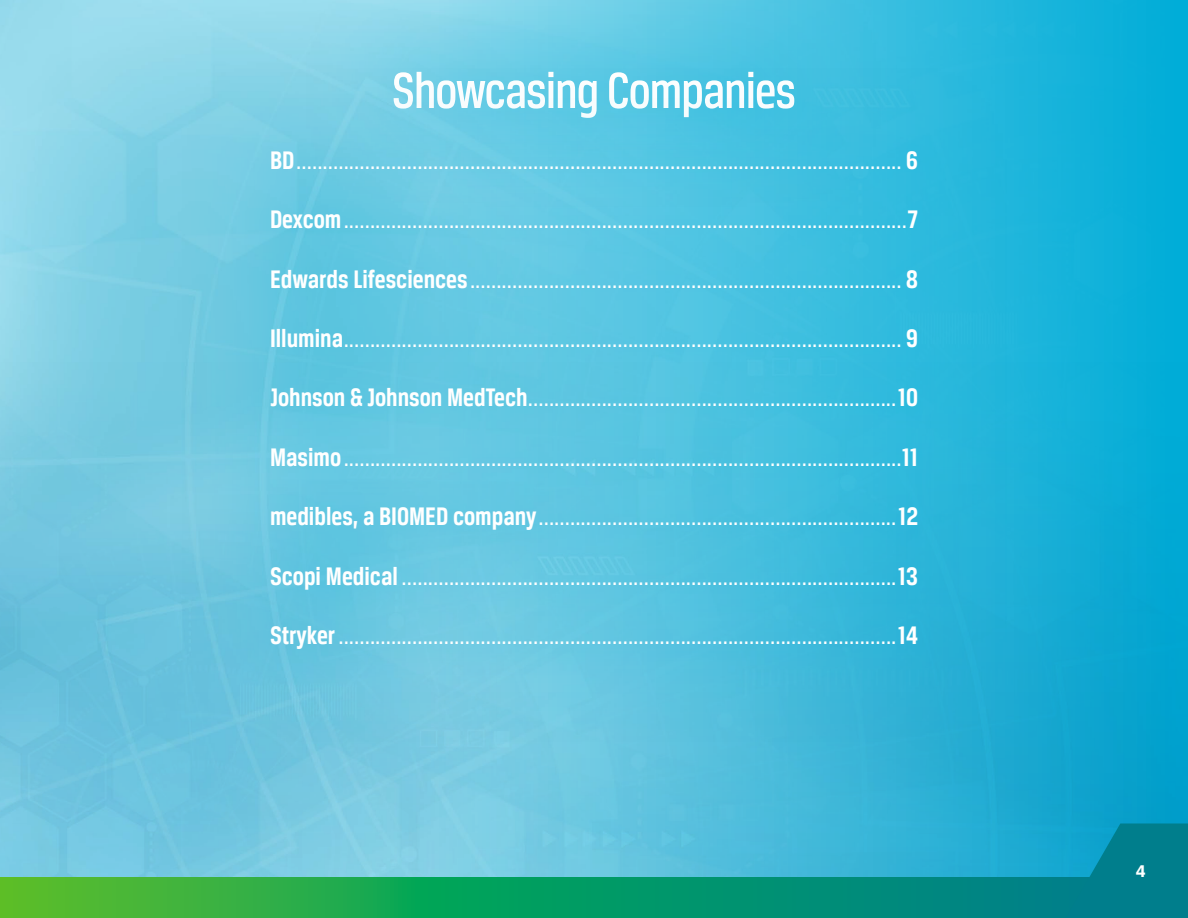
<style>
.page{position:relative;width:1188px;height:918px;background:#fff}
.page>*{position:absolute;margin:0;border:0;box-sizing:border-box;transform-origin:0 0}
.t1{font:500 54px "Breuer Condensed";letter-spacing:-.02em;color:#fff}
.t2{font:27px/59.4px "Breuer Condensed";color:#fff}
.t3{font:700 18px "Breuer Text";color:#fff}
.s1{font-weight:700}
</style>
<div class="page">
<img style="left:0;top:0;width:1188px;height:357px">
<img style="left:0;top:357px;width:1188px;height:521px">
<svg style="left:0;top:878px;width:1066px;height:40px;background:#169e5d"></svg>
<svg style="left:1066px;top:824px;width:122px;height:94px;background:#028497"></svg>
<div style="left:298px;top:0;width:591px;height:212px;background:#00add8;opacity:.75"></div>
<div style="left:173px;top:56px;width:842px;height:690px;background:#00add8;opacity:.75"></div>
<h1 class="t1" style="left:392px;top:61px;width:406px">Showcasing Companies</h1>
<p class="t2" style="left:270px;top:130px;width:649px"><span class="s1">BD</span>................................................................................................................... <span class="s1">6</span></p>
<p class="t2" style="left:270px;top:189px;width:650px"><span class="s1">Dexcom</span>...........................................................................................................<span class="s1">7</span></p>
<p class="t2" style="left:270px;top:249px;width:649px"><span class="s1">Edwards Lifesciences</span>.................................................................................. <span class="s1">8<br>Illumina</span>.......................................................................................................... <span class="s1">9</span></p>
<p class="t2" style="left:270px;top:368px;width:649px;text-align:justify"><span class="s1">Johnson &amp; Johnson MedTech</span>......................................................................<span class="s1">10<br>Masimo</span>..........................................................................................................<span class="s1">11 medibles, a BIOMED company</span>....................................................................<span class="s1">12</span></p>
<p class="t2" style="left:270px;top:546px;width:649px"><span class="s1">Scopi Medical</span> ..............................................................................................<span class="s1">13</span></p>
<p class="t2" style="left:270px;top:605px;width:649px"><span class="s1">Stryker</span>..........................................................................................................<span class="s1">14</span></p>
<p class="t3" style="left:1136px;top:861px;width:11px">4</p>
</div>
